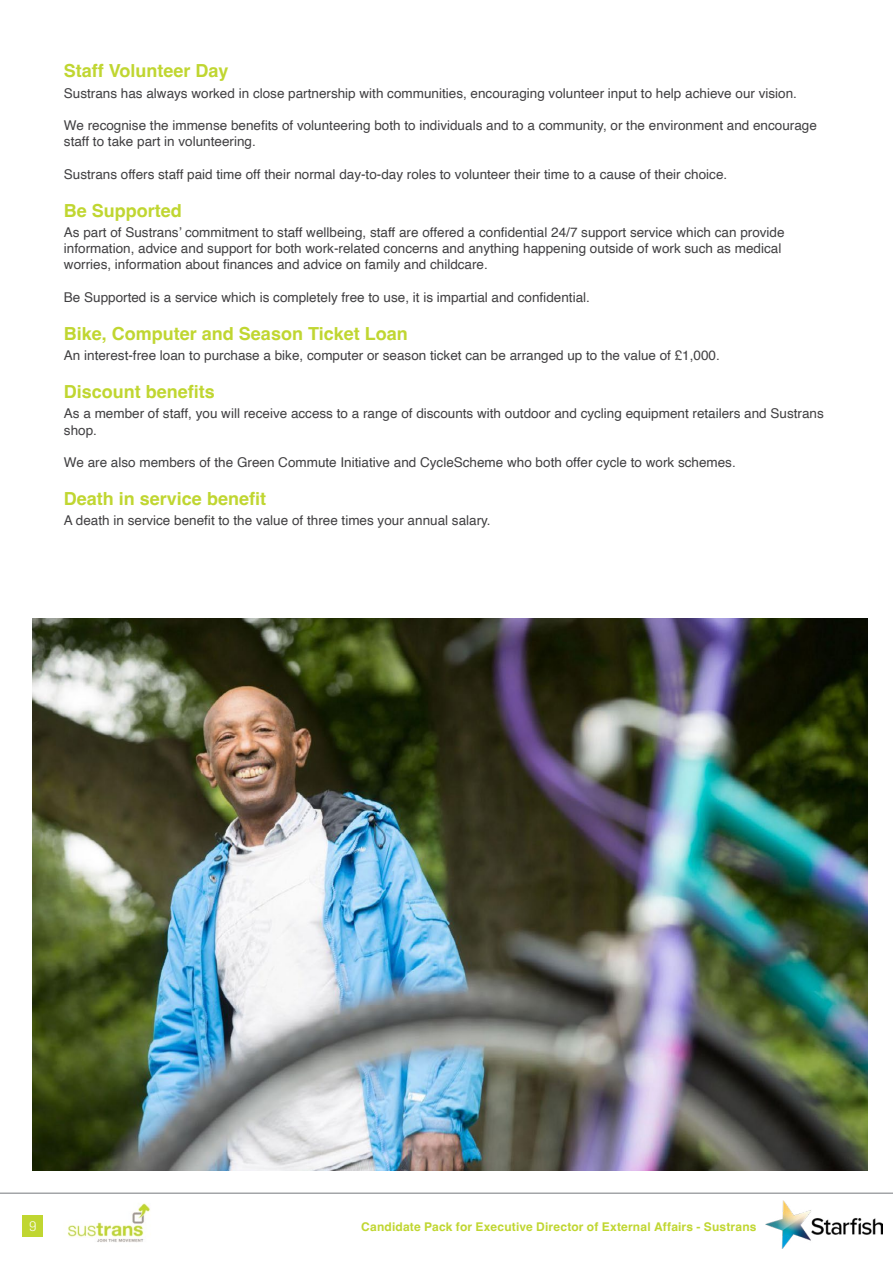
<style>
.page{position:relative;width:893px;height:1263px;background:#fff}
.page>*{position:absolute;margin:0;border:0;box-sizing:border-box;transform-origin:0 0}
.t1{font:700 18px "Helvetica";color:#c0d631}
.t2{font:13.5px/16.2px "Helvetica";color:#414042}
.t3{font:300 13.5px "Flama";color:#fff}
.t4{font:700 12px "Helvetica";letter-spacing:.015em;color:#c0d631}
</style>
<div class="page">
<img style="left:765px;top:1200px;width:118px;height:49px">
<div style="left:23px;top:1215px;width:20px;height:22px;background:#c0d631"></div>
<hr style="left:0;top:1192px;width:893px;height:2px;background:#a3a5a8">
<img style="left:67px;top:1203px;width:83px;height:39px">
<img style="left:33px;top:618px;width:834px;height:553px">
<h1 class="t1" style="left:64px;top:60px;width:166px">Staff Volunteer Day</h1>
<p class="t2" style="left:64px;top:85px;width:735px">Sustrans has always worked in close partnership with communities, encouraging volunteer input to help achieve our vision.</p>
<p class="t2" style="left:64px;top:118px;width:754px">We recognise the immense benefits of volunteering both to individuals and to a community, or the environment and encourage staff to take part in volunteering.</p>
<p class="t2" style="left:64px;top:166px;width:665px">Sustrans offers staff paid time off their normal day-to-day roles to volunteer their time to a cause of their choice.</p>
<h1 class="t1" style="left:64px;top:199px;width:120px">Be Supported</h1>
<p class="t2" style="left:64px;top:225px;width:722px">As part of Sustrans’ commitment to staff wellbeing, staff are offered a confidential 24/7 support service which can provide information, advice and support for both work-related concerns and anything happening outside of work such as medical worries, information about finances and advice on family and childcare.</p>
<p class="t2" style="left:64px;top:289px;width:527px">Be Supported is a service which is completely free to use, it is impartial and confidential.</p>
<h1 class="t1" style="left:64px;top:322px;width:345px">Bike, Computer and Season Ticket Loan</h1>
<p class="t2" style="left:64px;top:348px;width:657px">An interest-free loan to purchase a bike, computer or season ticket can be arranged up to the value of £1,000.</p>
<h1 class="t1" style="left:64px;top:381px;width:153px">Discount benefits</h1>
<p class="t2" style="left:64px;top:406px;width:761px">As a member of staff, you will receive access to a range of discounts with outdoor and cycling equipment retailers and Sustrans shop.</p>
<p class="t2" style="left:64px;top:454px;width:673px">We are also members of the Green Commute Initiative and CycleScheme who both offer cycle to work schemes.</p>
<h1 class="t1" style="left:64px;top:487px;width:204px">Death in service benefit</h1>
<p class="t2" style="left:64px;top:513px;width:428px">A death in service benefit to the value of three times your annual salary.</p>
<p class="t3" style="left:29px;top:1217px;width:9px">9</p>
<p class="t4" style="left:361px;top:1220px;width:397px">Candidate Pack for Executive Director of External Affairs - Sustrans</p>
</div>
